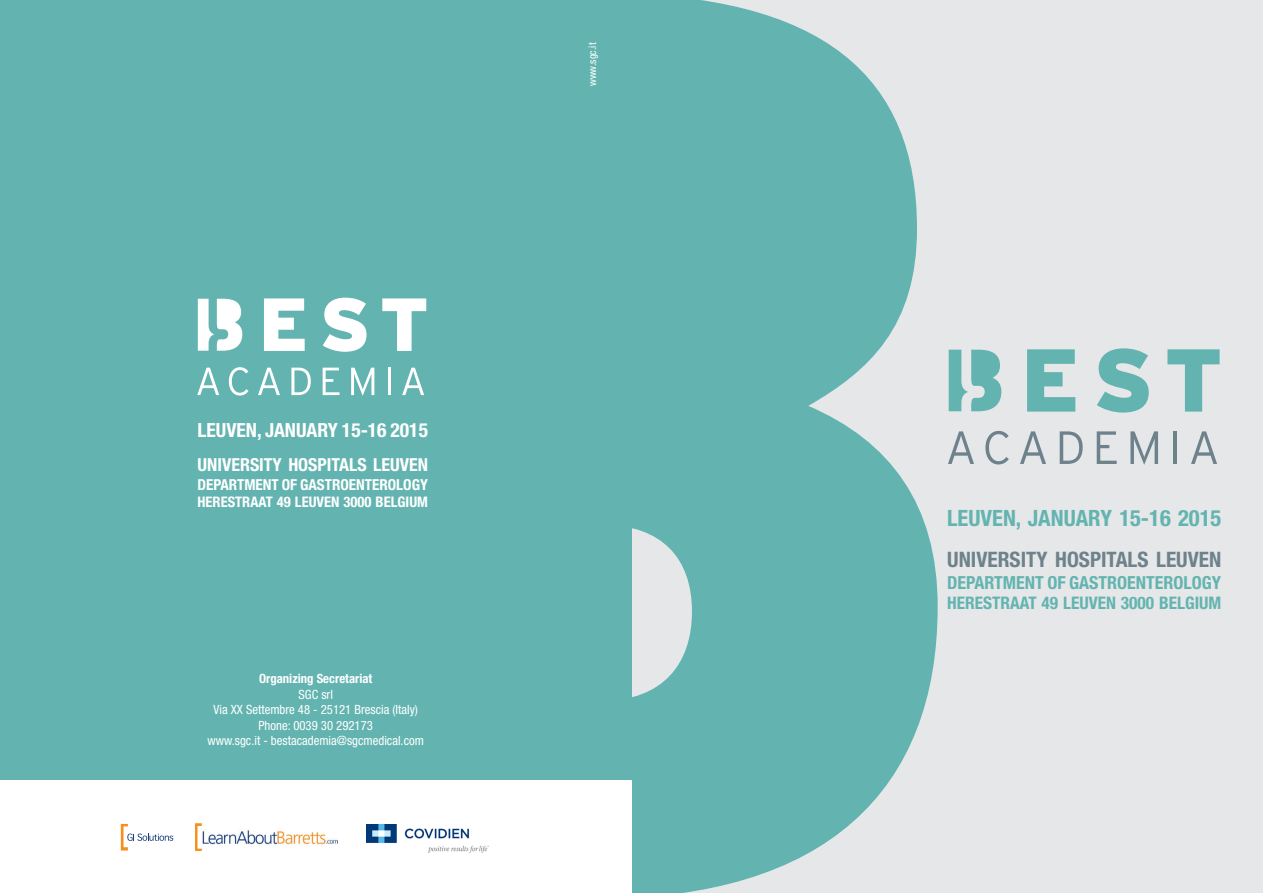
<style>
.page{position:relative;width:1263px;height:893px;background:#fff}
.page>*{position:absolute;margin:0;border:0;box-sizing:border-box;transform-origin:0 0}
.t1{font:700 condensed 22.5px "Helvetica Neue LT Std";color:#63b4b0}
.t2{font:700 condensed 21.3px "Helvetica Neue LT Std";color:#6e828c}
.t3{font:700 condensed 19.5px "Helvetica Neue LT Std";color:#fff}
.t4{font:700 condensed 18px "Helvetica Neue LT Std";color:#63b4b0}
.t5{font:700 condensed 18px "Helvetica Neue LT Std";color:#fff}
.t6{font:700 condensed 17.4px "Helvetica Neue LT Std";color:#63b4b0}
.t7{font:700 condensed 15.15px "Helvetica Neue LT Std";color:#fff}
.t8{font:700 condensed 14.55px "Helvetica Neue LT Std";color:#fff}
.t9{font:condensed 12.75px/15.3px "Helvetica Neue LT Std";color:#fff;text-align:center}
.t10{font:700 condensed 12.75px "Helvetica Neue LT Std";color:#fff}
.t11{font:condensed 10.5px "Helvetica Neue LT Std";color:#fff}
</style>
<div class="page">
<div style="left:631px;top:0;width:632px;height:893px;background:#e6e7e9"></div>
<svg style="left:631px;top:0;width:307px;height:893px;fill:#63b4b0"></svg>
<div style="left:0;top:0;width:631px;height:780px;background:#63b4b0"></div>
<svg style="left:121px;top:824px;width:52px;height:26px"></svg>
<img style="left:366px;top:825px;width:122px;height:28px">
<img style="left:196px;top:824px;width:141px;height:27px">
<svg style="left:948px;top:431px;width:26px;height:33px"></svg>
<svg style="left:985px;top:431px;width:24px;height:33px"></svg>
<svg style="left:1020px;top:431px;width:26px;height:33px"></svg>
<svg style="left:1060px;top:431px;width:23px;height:33px"></svg>
<svg style="left:1097px;top:431px;width:20px;height:33px"></svg>
<svg style="left:1130px;top:431px;width:28px;height:34px"></svg>
<hr style="left:1174px;top:431px;width:3px;height:33px;background:#6e828c">
<svg style="left:1191px;top:431px;width:26px;height:33px"></svg>
<svg style="left:949px;top:350px;width:52px;height:61px"></svg>
<svg style="left:1027px;top:349px;width:48px;height:63px"></svg>
<svg style="left:1097px;top:348px;width:52px;height:65px"></svg>
<svg style="left:1167px;top:349px;width:52px;height:63px"></svg>
<svg style="left:197px;top:368px;width:22px;height:27px"></svg>
<svg style="left:229px;top:367px;width:19px;height:28px"></svg>
<svg style="left:258px;top:368px;width:22px;height:27px"></svg>
<svg style="left:291px;top:368px;width:20px;height:27px"></svg>
<svg style="left:323px;top:368px;width:16px;height:27px"></svg>
<svg style="left:351px;top:368px;width:23px;height:28px"></svg>
<hr style="left:387px;top:368px;width:3px;height:27px;background:#fff">
<svg style="left:402px;top:368px;width:22px;height:27px"></svg>
<svg style="left:198px;top:299px;width:44px;height:52px"></svg>
<svg style="left:264px;top:298px;width:41px;height:53px"></svg>
<svg style="left:323px;top:298px;width:43px;height:54px"></svg>
<svg style="left:382px;top:298px;width:44px;height:53px"></svg>
<h3 class="t3" style="left:197px;top:418px;width:232px">LEUVEN, JANUARY 15-16 2015</h3>
<h3 class="t5" style="left:197px;top:454px;width:232px">UNIVERSITY HOSPITALS LEUVEN</h3>
<p class="t7" style="left:197px;top:475px;width:232px">DEPARTMENT OF GASTROENTEROLOGY</p>
<p class="t8" style="left:197px;top:493px;width:232px">HERESTRAAT 49 LEUVEN 3000 BELGIUM</p>
<p class="t10" style="left:259px;top:671px;width:115px">Organizing Secretariat</p>
<p class="t9" style="left:207px;top:686px;width:218px">SGC srl<br>Via XX Settembre 48 - 25121 Brescia (Italy)<br>Phone: 0039 30 292173<br>www.sgc.it - bestacademia@sgcmedical.com</p>
<p class="t11" style="left:586px;top:86px;width:45px;rotate:-90deg">www.sgc.it</p>
<h1 class="t1" style="left:947px;top:504px;width:276px">LEUVEN, JANUARY 15-16 2015</h1>
<h2 class="t2" style="left:947px;top:546px;width:276px">UNIVERSITY HOSPITALS LEUVEN</h2>
<h3 class="t4" style="left:947px;top:571px;width:276px">DEPARTMENT OF GASTROENTEROLOGY</h3>
<h3 class="t6" style="left:947px;top:593px;width:276px">HERESTRAAT 49 LEUVEN 3000 BELGIUM</h3>
</div>
